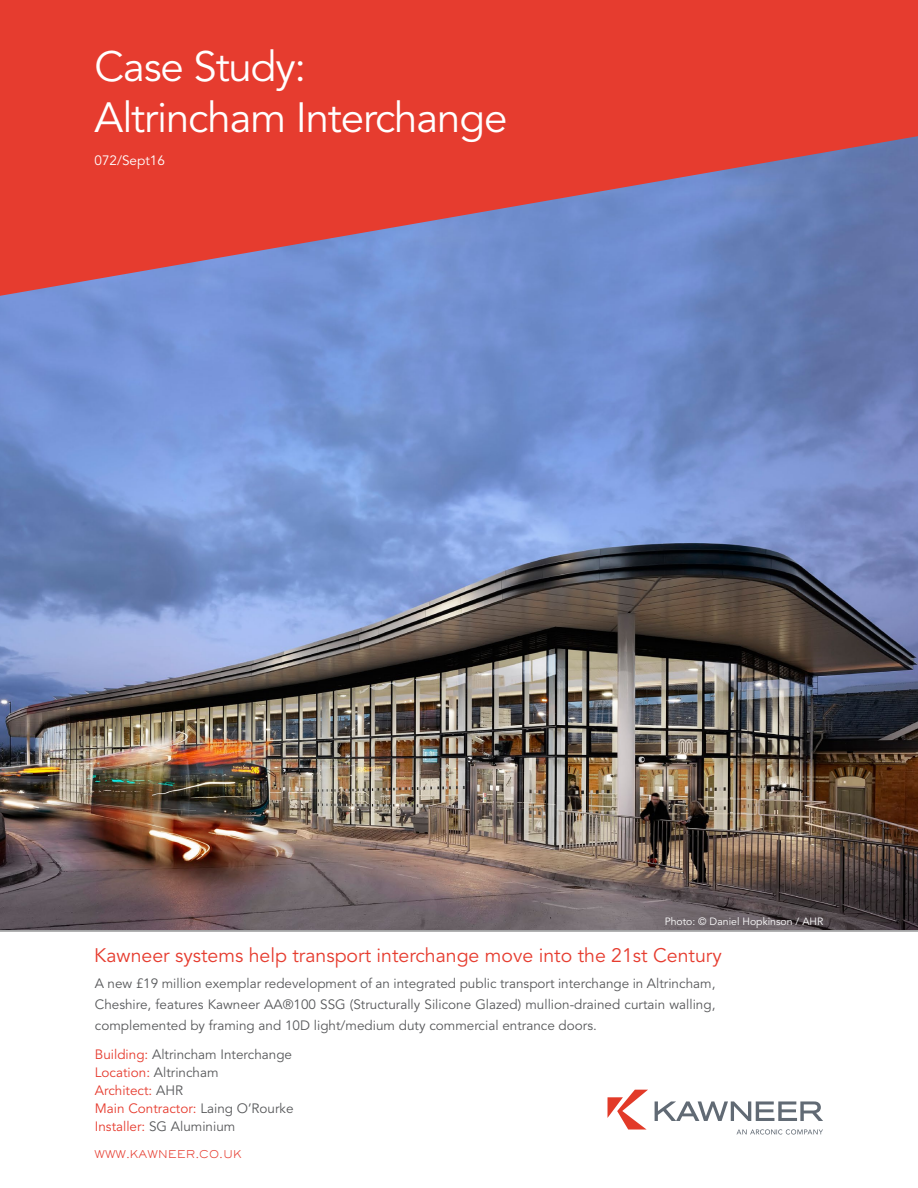
<style>
.page{position:relative;width:918px;height:1188px;background:#fff}
.page>*{position:absolute;margin:0;border:0;box-sizing:border-box;transform-origin:0 0}
.t1{font:42px/51px "Avenir LT Std";letter-spacing:-.025em;color:#fff}
.t2{font:19.5px "Avenir LT Std";color:#e63c2f}
.t3{font:13.5px/18px "Avenir LT Std";color:#58595b}
.t4{font:13.5px "Avenir LT Std";color:#fff}
.t5{font:10.5px "Avenir LT Std";color:#fff}
.t6{font:10.5px "Sackers Gothic Light AT";color:#e63c2f}
.s1{color:#e63c2f}
</style>
<div class="page">
<img style="left:0;top:296px;width:918px;height:635px">
<svg style="left:0;top:0;width:918px;height:296px;background:#c55057"></svg>
<hr style="left:0;top:931px;width:918px;height:1px;background:#58595b">
<svg style="left:607px;top:1090px;width:41px;height:40px"></svg>
<svg style="left:655px;top:1101px;width:168px;height:20px"></svg>
<svg style="left:736px;top:1129px;width:87px;height:6px"></svg>
<h1 class="t1" style="left:95px;top:42px;width:414px">Case Study:<br>Altrincham Interchange</h1>
<p class="t4" style="left:95px;top:153px;width:72px">072/Sept16</p>
<p class="t5" style="left:665px;top:915px;width:160px">Photo: © Daniel Hopkinson / AHR</p>
<h2 class="t2" style="left:94px;top:944px;width:629px">Kawneer systems help transport interchange move into the 21st Century</h2>
<p class="t3" style="left:95px;top:973px;width:622px;line-height:21px;text-align:justify">A new £19 million exemplar redevelopment of an integrated public transport interchange in Altrincham, Cheshire, features Kawneer AA®100 SSG (Structurally Silicone Glazed) mullion-drained curtain walling, complemented by framing and 10D light/medium duty commercial entrance doors.</p>
<p class="t3" style="left:95px;top:1045px;width:200px"><span class="s1">Building:</span> Altrincham Interchange<br><span class="s1">Location:</span> Altrincham<br><span class="s1">Architect:</span> AHR<br><span class="s1">Main Contractor:</span> Laing O’Rourke<br><span class="s1">Installer:</span> SG Aluminium</p>
<p class="t6" style="left:94px;top:1147px;width:149px">WWW.KAWNEER.CO.UK</p>
</div>
